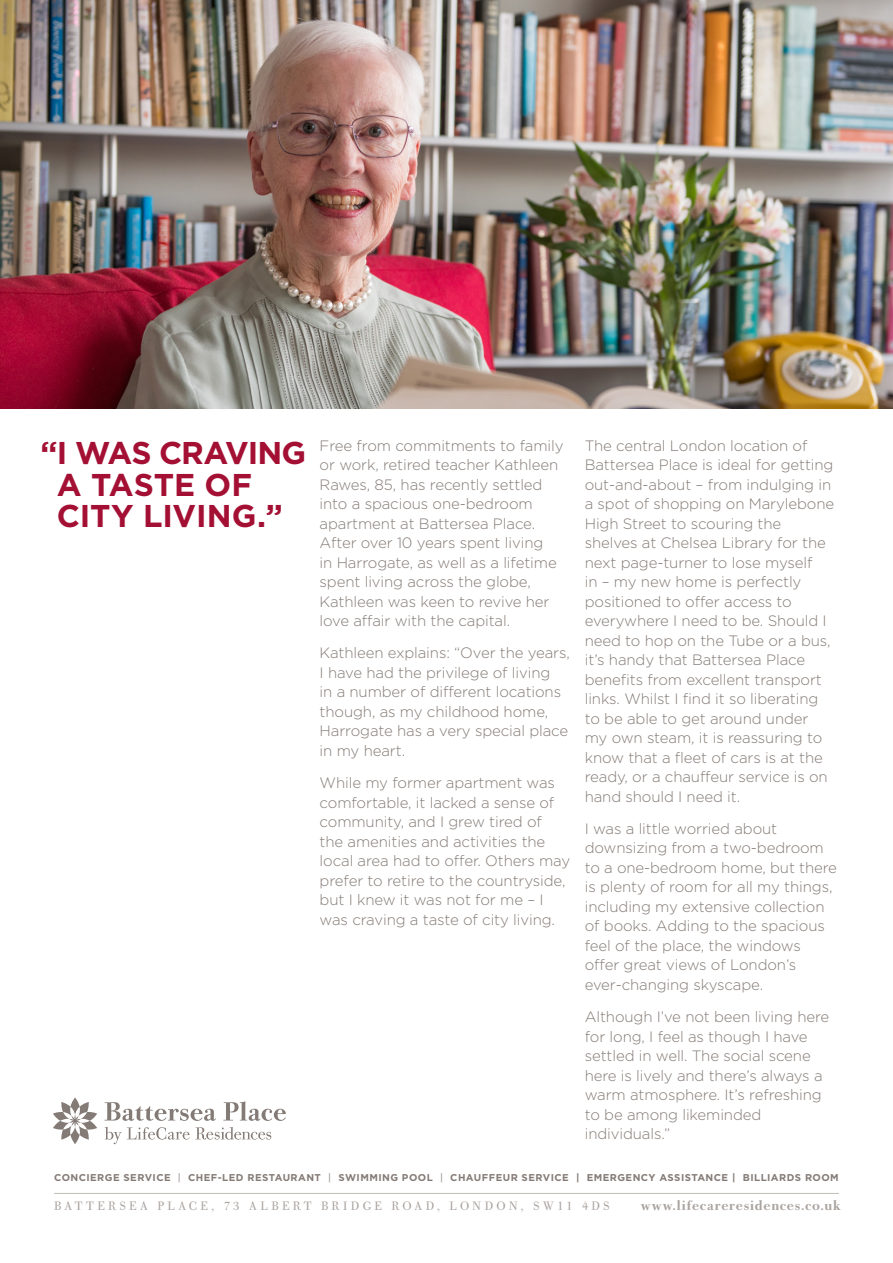
<style>
.page{position:relative;width:893px;height:1263px;background:#fff}
.page>*{position:absolute;margin:0;border:0;box-sizing:border-box;transform-origin:0 0}
.t1{font:700 31.5px/31.5px "Gotham";letter-spacing:-.01em;color:#a41034}
.t2{font:300 15px/19.5px "Gotham";letter-spacing:-.01em;color:#847b76}
.t3{font:500 13.5px "Bodoni Old Face BE";letter-spacing:.065em;color:#847b76}
.t4{font:12px "Bodoni Old Face BE";letter-spacing:.265em;color:#847b76}
.t5{font:700 9.9px "Gotham";letter-spacing:.045em;color:#847b76}
.s1{font-weight:400}
</style>
<div class="page">
<img style="left:0;top:0;width:893px;height:408px">
<hr style="left:54px;top:1193px;width:785px;height:1px;background:#a59e9a">
<svg style="left:105px;top:1102px;width:111px;height:19px"></svg>
<svg style="left:223px;top:1101px;width:63px;height:20px"></svg>
<svg style="left:105px;top:1127px;width:166px;height:17px"></svg>
<svg style="left:53px;top:1097px;width:44px;height:47px"></svg>
<h1 class="t1" style="left:57px;top:436px;width:251px;text-indent:-16px">“I WAS CRAVING<br>A TASTE OF<br>CITY LIVING.”</h1>
<p class="t2" style="left:320px;top:435px;width:245px">Free from commitments to family or work, retired teacher Kathleen<br>Rawes, 85, has recently settled into a spacious one-bedroom apartment at Battersea Place.<br>After over 10 years spent living<br>in Harrogate, as well as a lifetime spent living across the globe,<br>Kathleen was keen to revive her love affair with the capital.</p>
<p class="t2" style="left:320px;top:643px;width:252px">Kathleen explains: “Over the years,<br>I have had the privilege of living<br>in a number of different locations though, as my childhood home,<br>Harrogate has a very special place in my heart.</p>
<p class="t2" style="left:320px;top:773px;width:252px">While my former apartment was comfortable, it lacked a sense of community, and I grew tired of<br>the amenities and activities the local area had to offer. Others may prefer to retire to the countryside, but I knew it was not for me – I was craving a taste of city living.</p>
<p class="t2" style="left:585px;top:435px;width:251px">The central London location of<br>Battersea Place is ideal for getting out-and-about – from indulging in a spot of shopping on Marylebone<br>High Street to scouring the shelves at Chelsea Library for the next page-turner to lose myself<br>in – my new home is perfectly positioned to offer access to everywhere I need to be. Should I need to hop on the Tube or a bus, it’s handy that Battersea Place benefits from excellent transport links. Whilst I find it so liberating to be able to get around under my own steam, it is reassuring to know that a fleet of cars is at the ready, or a chauffeur service is on hand should I need it.</p>
<p class="t2" style="left:585px;top:818px;width:254px">I was a little worried about downsizing from a two-bedroom to a one-bedroom home, but there is plenty of room for all my things, including my extensive collection of books. Adding to the spacious feel of the place, the windows offer great views of London’s ever-changing skyscape.</p>
<p class="t2" style="left:585px;top:1007px;width:246px">Although I’ve not been living here for long, I feel as though I have settled in well. The social scene here is lively and there’s always a warm atmosphere. It’s refreshing to be among likeminded individuals.”</p>
<p class="t5" style="left:54px;top:1171px;width:786px">CONCIERGE SERVICE <span class="s1">|</span> CHEF-LED RESTAURANT <span class="s1">|</span> SWIMMING POOL <span class="s1">|</span> CHAUFFEUR SERVICE | EMERGENCY ASSISTANCE | BILLIARDS ROOM</p>
<p class="t4" style="left:54px;top:1199px;width:557px">BATTERSEA PLACE, 73 ALBERT BRIDGE ROAD, LONDON, SW11 4DS</p>
<p class="t3" style="left:641px;top:1197px;width:202px">www.lifecareresidences.co.uk</p>
</div>
